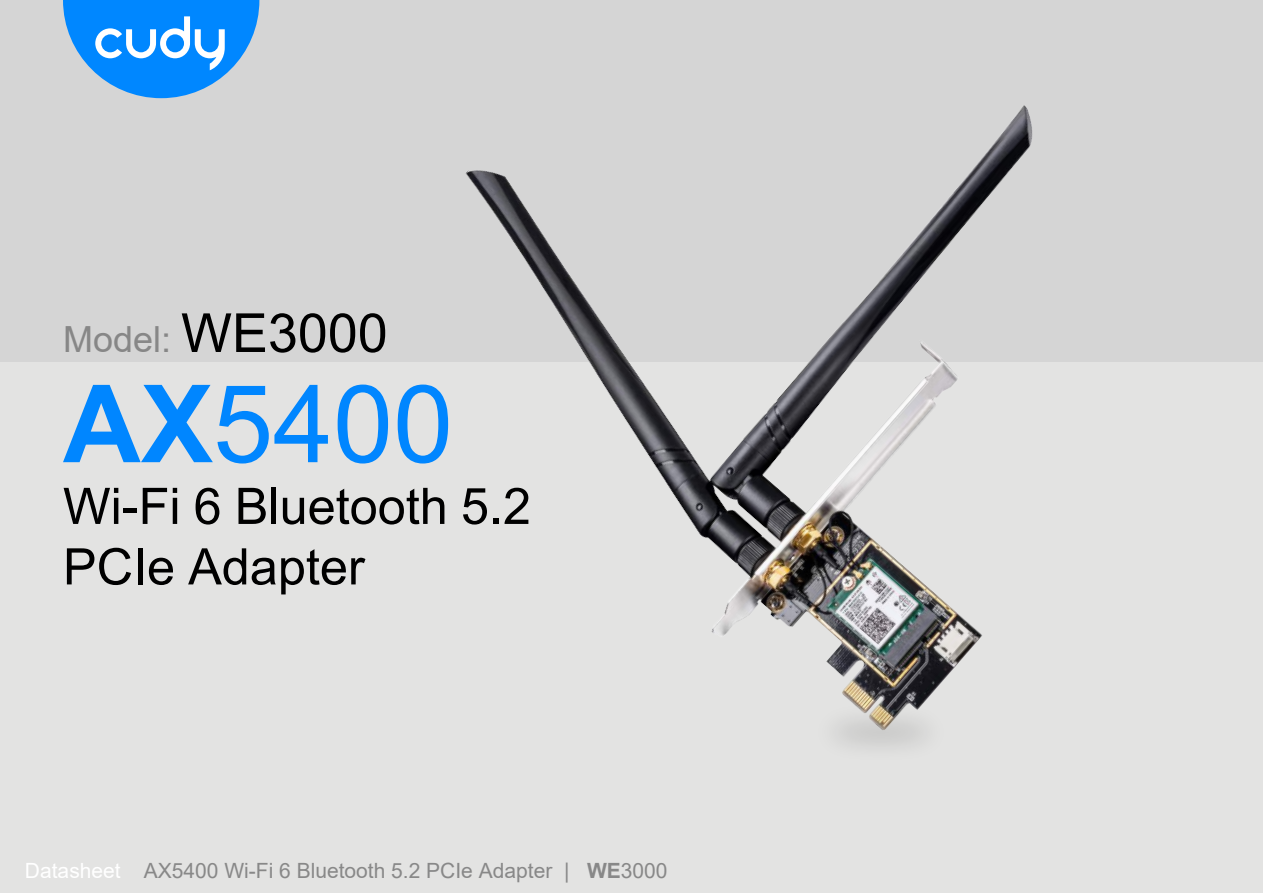
<style>
.page{position:relative;width:1263px;height:893px;background:#fff}
.page>*{position:absolute;margin:0;border:0;box-sizing:border-box;transform-origin:0 0}
.t1{font:108px "Arial";color:#0086ff}
.t2{font:50.4px/60.4px "Arial";color:#000}
.t3{font:36px "Arial";color:#878787}
.t4{font:21px "Arial";color:#888}
.s1{font-size:53.85px;color:#000}
.s2{font-weight:700}
.s3{color:#fff}
</style>
<div class="page">
<div style="left:0;top:1px;width:1263px;height:892px;background:#e3e3e2"></div>
<div style="left:0;top:0;width:1263px;height:362px;background:#d5d5d5"></div>
<svg style="left:63px;top:0;width:196px;height:98px"></svg>
<img style="left:465px;top:105px;width:568px;height:567px">
<img style="left:838px;top:672px;width:113px;height:75px">
<h3 class="t3" style="left:63px;top:315px;width:326px">Model: <span class="s1">WE3000</span></h3>
<h1 class="t1" style="left:63px;top:350px;width:392px"><span class="s2">AX</span>5400</h1>
<h2 class="t2" style="left:63px;top:476px;width:469px">Wi-Fi 6 Bluetooth 5.2<br>PCIe Adapter</h2>
<p class="t4" style="left:25px;top:856px;width:644px"><span class="s3">Datasheet</span> AX5400 Wi-Fi 6 Bluetooth 5.2 PCIe Adapter | <span class="s2">WE</span>3000</p>
</div>
